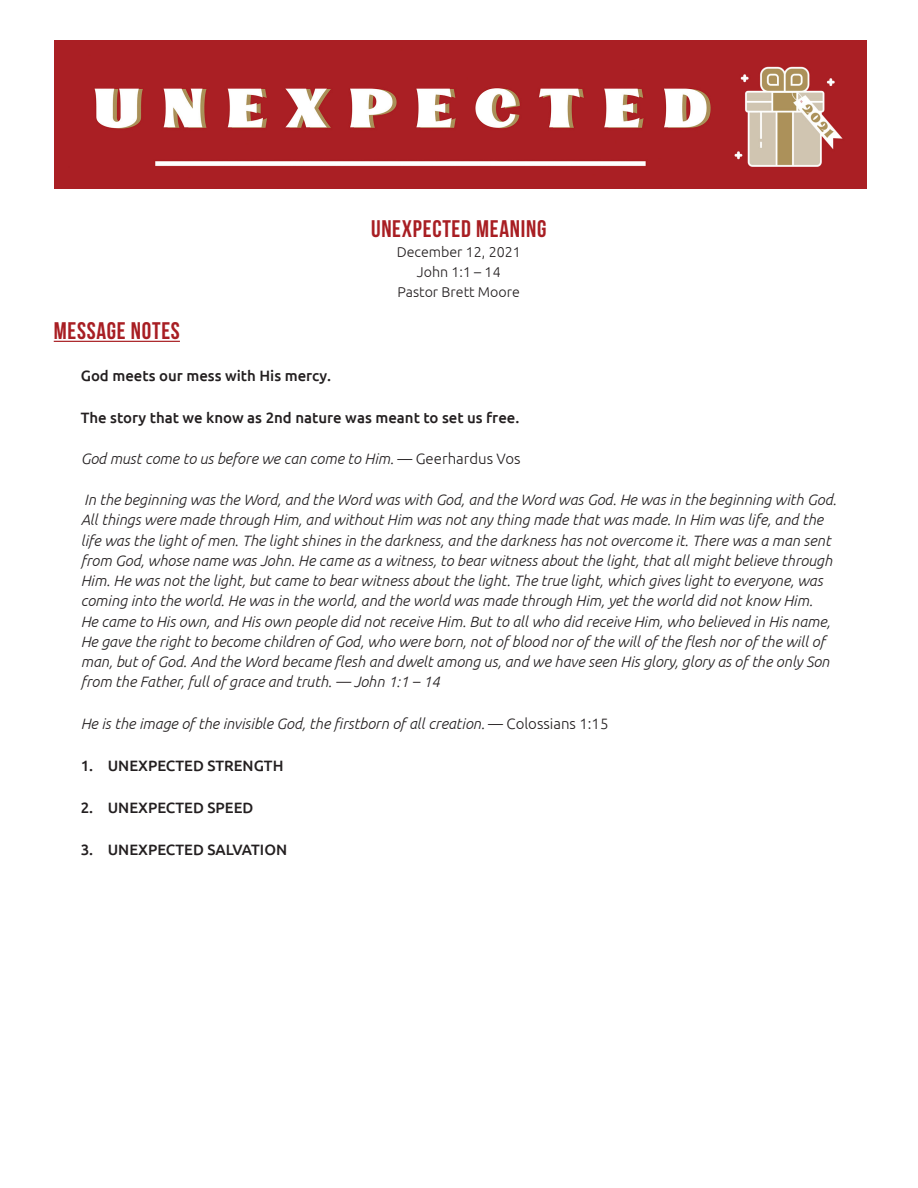
<style>
.page{position:relative;width:918px;height:1188px;background:#fff}
.page>*{position:absolute;margin:0;border:0;box-sizing:border-box;transform-origin:0 0}
.Message_-_Title_top{font:700 24px "Bebas Neue";letter-spacing:.03em;color:#a81e23}
.Message_-_section_na{font:700 24px "Bebas Neue";letter-spacing:.03em;color:#a81e23}
.Message_-_verse{font:italic 300 15px/20.2px "Ubuntu";color:#231f20}
.message_-_text_reg_n{font:500 15px "Ubuntu";color:#231f20}
.Message_-_Title_top-2{font:300 14.25px "Ubuntu";color:#231f20}
.Message_-_verse_past{font:300 14.25px "Ubuntu";color:#231f20}
.s1{font-style:normal}
</style>
<div class="page">
<img style="left:54px;top:40px;width:813px;height:148px">
<hr style="left:54px;top:341px;width:126px;height:1px;background:#a81e23">
<p class="Message_-_Title_top" style="left:371px;top:215px;width:177px">UNEXPECTED MEANING</p>
<p class="Message_-_Title_top-2" style="left:397px;top:243px;width:126px">December 12, 2021</p>
<p class="Message_-_Title_top-2" style="left:417px;top:264px;width:85px">John 1:1 – 14</p>
<p class="Message_-_verse_past" style="left:398px;top:284px;width:124px">Pastor Brett Moore</p>
<p class="Message_-_section_na" style="left:54px;top:317px;width:128px">MESSAGE NOTES</p>
<p class="message_-_text_reg_n" style="left:81px;top:366px;width:252px">God meets our mess with His mercy.</p>
<p class="message_-_text_reg_n" style="left:81px;top:408px;width:440px">The story that we know as 2nd nature was meant to set us free.</p>
<p class="Message_-_verse" style="left:81px;top:448px;width:441px">God must come to us before we can come to Him. <span class="s1">— Geerhardus Vos</span></p>
<p class="Message_-_verse" style="left:81px;top:489px;width:757px">In the beginning was the Word, and the Word was with God, and the Word was God. He was in the beginning with God.<br>All things were made through Him, and without Him was not any thing made that was made. In Him was life, and the life was the light of men. The light shines in the darkness, and the darkness has not overcome it. There was a man sent from God, whose name was John. He came as a witness, to bear witness about the light, that all might believe through Him. He was not the light, but came to bear witness about the light. The true light, which gives light to everyone, was coming into the world. He was in the world, and the world was made through Him, yet the world did not know Him.<br>He came to His own, and His own people did not receive Him. But to all who did receive Him, who believed in His name, He gave the right to become children of God, who were born, not of blood nor of the will of the flesh nor of the will of man, but of God. And the Word became flesh and dwelt among us, and we have seen His glory, glory as of the only Son from the Father, full of grace and truth. — John 1:1 – 14</p>
<p class="Message_-_verse" style="left:81px;top:713px;width:529px">He is the image of the invisible God, the firstborn of all creation. <span class="s1">— Colossians 1:15</span></p>
<p class="message_-_text_reg_n" style="left:81px;top:756px;width:204px">1. UNEXPECTED STRENGTH</p>
<p class="message_-_text_reg_n" style="left:81px;top:798px;width:174px">2. UNEXPECTED SPEED</p>
<p class="message_-_text_reg_n" style="left:81px;top:840px;width:208px">3. UNEXPECTED SALVATION</p>
</div>
